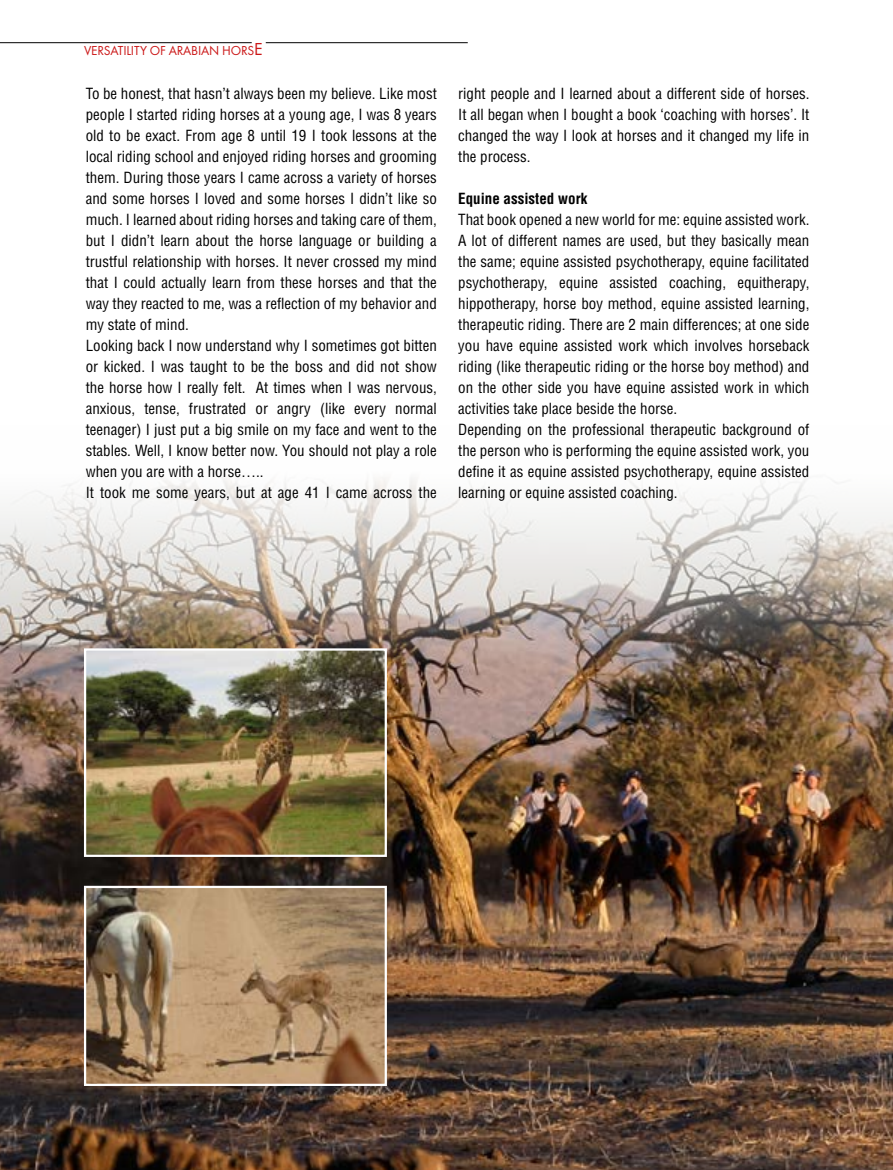
<style>
.page{position:relative;width:893px;height:1170px;background:#fff}
.page>*{position:absolute;margin:0;border:0;box-sizing:border-box;transform-origin:0 0}
.t1{font:condensed 15px/21px "Helvetica CE";color:#000}
.t2{font:700 condensed 15px "Helvetica";color:#000}
.t3{font:13.5px "Futura T";letter-spacing:-.015em;color:#cb1717}
.s1{font-size:18px}
</style>
<div class="page">
<img style="left:0;top:478px;width:893px;height:691px">
<hr style="left:266px;top:42px;width:202px;height:1px;background:#000">
<hr style="left:0;top:42px;width:252px;height:1px;background:#000">
<img style="left:87px;top:888px;width:297px;height:194px">
<div style="left:84px;top:885px;width:303px;height:200px;border:2px solid #fff"></div>
<img style="left:87px;top:651px;width:297px;height:202px">
<div style="left:84px;top:648px;width:303px;height:208px;border:2px solid #fff"></div>
<p class="t3" style="left:84px;top:43px;width:180px">VERSATILITY OF ARABIAN HORS<span class="s1">E</span></p>
<p class="t1" style="left:86px;top:83px;width:353px">To be honest, that hasn’t always been my believe. Like most people I started riding horses at a young age, I was 8 years old to be exact. From age 8 until 19 I took lessons at the local riding school and enjoyed riding horses and grooming them. During those years I came across a variety of horses and some horses I loved and some horses I didn’t like so much. I learned about riding horses and taking care of them, but I didn’t learn about the horse language or building a trustful relationship with horses. It never crossed my mind that I could actually learn from these horses and that the way they reacted to me, was a reflection of my behavior and my state of mind.<br>Looking back I now understand why I sometimes got bitten or kicked. I was taught to be the boss and did not show the horse how I really felt. At times when I was nervous, anxious, tense, frustrated or angry (like every normal teenager) I just put a big smile on my face and went to the stables. Well, I know better now. You should not play a role when you are with a horse…..<br>It took me some years, but at age 41 I came across the</p>
<p class="t1" style="left:458px;top:83px;width:353px;text-align:justify">right people and I learned about a different side of horses.<br>It all began when I bought a book ‘coaching with horses’. It changed the way I look at horses and it changed my life in the process.</p>
<p class="t2" style="left:458px;top:189px;width:131px">Equine assisted work</p>
<p class="t1" style="left:458px;top:209px;width:353px">That book opened a new world for me: equine assisted work.<br>A lot of different names are used, but they basically mean the same; equine assisted psychotherapy, equine facilitated psychotherapy, equine assisted coaching, equitherapy, hippotherapy, horse boy method, equine assisted learning, therapeutic riding. There are 2 main differences; at one side you have equine assisted work which involves horseback riding (like therapeutic riding or the horse boy method) and on the other side you have equine assisted work in which activities take place beside the horse.<br>Depending on the professional therapeutic background of the person who is performing the equine assisted work, you define it as equine assisted psychotherapy, equine assisted learning or equine assisted coaching.</p>
</div>
